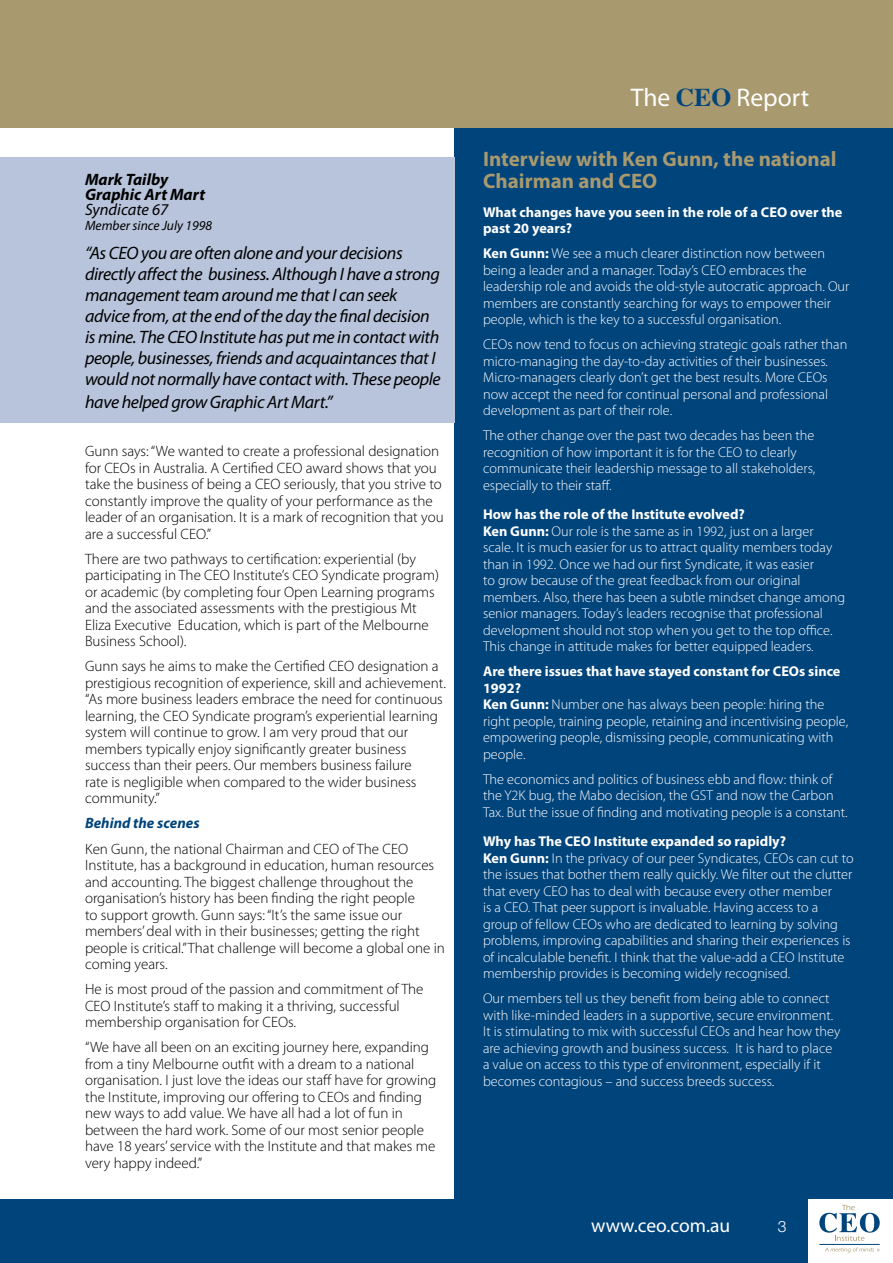
<style>
.page{position:relative;width:893px;height:1263px;background:#fff}
.page>*{position:absolute;margin:0;border:0;box-sizing:border-box;transform-origin:0 0}
.t1{font:25.5px "Myriad Pro";color:#fff}
.t2{font:700 21px/21.6px "Myriad Pro";color:#a8996e}
.t3{font:19.5px "Myriad Pro";color:#fff}
.t4{font:italic 18px/21.1px "Myriad Pro";letter-spacing:-.02em;color:#000}
.t5{font:italic 700 16.5px/15px "Myriad Pro";color:#000}
.t6{font:italic 16.5px "Myriad Pro";color:#000}
.t7{font:300 15.75px "Helvetica Neue";color:#fff}
.t8{font:300 15px/16.5px "Myriad Pro";color:#000}
.t9{font:italic 700 15px "Myriad Pro";color:#00447c}
.t10{font:300 14.25px/16.5px "Myriad Pro";color:#fff}
.t11{font:700 14.25px/16.5px "Myriad Pro";color:#fff}
.t12{font:italic 13.5px "Myriad Pro";color:#000}
.s1{font-family:"Times";font-weight:700;color:#00447c}
.s2{font-weight:700}
</style>
<div class="page">
<div style="left:454px;top:128px;width:439px;height:1071px;background:#00447c"></div>
<div style="left:0;top:1199px;width:808px;height:64px;background:#00447c"></div>
<div style="left:0;top:0;width:893px;height:128px;background:#a8996e"></div>
<svg style="left:819px;top:1205px;width:61px;height:36px"></svg>
<hr style="left:819px;top:1244px;width:61px;height:1px;background:#00447c">
<svg style="left:825px;top:1247px;width:55px;height:6px"></svg>
<div style="left:0;top:157px;width:454px;height:266px;background:#b8c4db"></div>
<p class="t5" style="left:85px;top:172px;width:122px">Mark Tailby<br>Graphic Art Mart</p>
<p class="t6" style="left:85px;top:200px;width:85px">Syndicate 67</p>
<p class="t12" style="left:85px;top:218px;width:129px">Member since July 1998</p>
<p class="t4" style="left:85px;top:243px;width:357px">“As CEO you are often alone and your decisions directly affect the business. Although I have a strong management team around me that I can seek advice from, at the end of the day the final decision is mine. The CEO Institute has put me in contact with people, businesses, friends and acquaintances that I would not normally have contact with. These people have helped grow Graphic Art Mart.”</p>
<p class="t8" style="left:85px;top:443px;width:360px">Gunn says: “We wanted to create a professional designation for CEOs in Australia. A Certified CEO award shows that you take the business of being a CEO seriously, that you strive to constantly improve the quality of your performance as the leader of an organisation. It is a mark of recognition that you are a successful CEO.”</p>
<p class="t8" style="left:85px;top:551px;width:355px">There are two pathways to certification: experiential (by participating in The CEO Institute’s CEO Syndicate program) or academic (by completing four Open Learning programs and the associated assessments with the prestigious Mt Eliza Executive Education, which is part of the Melbourne Business School).</p>
<p class="t8" style="left:85px;top:658px;width:362px">Gunn says he aims to make the Certified CEO designation a prestigious recognition of experience, skill and achievement. “As more business leaders embrace the need for continuous learning, the CEO Syndicate program’s experiential learning system will continue to grow. I am very proud that our members typically enjoy significantly greater business success than their peers. Our members business failure<br>rate is negligible when compared to the wider business community.”</p>
<p class="t9" style="left:85px;top:815px;width:116px">Behind the scenes</p>
<p class="t8" style="left:85px;top:840px;width:361px">Ken Gunn, the national Chairman and CEO of The CEO Institute, has a background in education, human resources and accounting. The biggest challenge throughout the organisation’s history has been finding the right people<br>to support growth. Gunn says: “It’s the same issue our members’ deal with in their businesses; getting the right people is critical.” That challenge will become a global one in coming years.</p>
<p class="t8" style="left:85px;top:981px;width:340px">He is most proud of the passion and commitment of The<br>CEO Institute’s staff to making it a thriving, successful membership organisation for CEOs.</p>
<p class="t8" style="left:85px;top:1039px;width:353px">“We have all been on an exciting journey here, expanding from a tiny Melbourne outfit with a dream to a national organisation. I just love the ideas our staff have for growing the Institute, improving our offering to CEOs and finding new ways to add value. We have all had a lot of fun in between the hard work. Some of our most senior people have 18 years’ service with the Institute and that makes me very happy indeed.”</p>
<h1 class="t1" style="left:631px;top:83px;width:180px">The <span class="s1">CEO</span> Report</h1>
<h2 class="t2" style="left:483px;top:148px;width:355px">Interview with Ken Gunn, the national<br>Chairman and CEO</h2>
<p class="t11" style="left:483px;top:204px;width:361px">What changes have you seen in the role of a CEO over the past 20 years?</p>
<p class="t10" style="left:483px;top:246px;width:368px"><span class="s2">Ken Gunn:</span> We see a much clearer distinction now between being a leader and a manager. Today’s CEO embraces the leadership role and avoids the old-style autocratic approach. Our members are constantly searching for ways to empower their people, which is the key to a successful organisation.</p>
<p class="t10" style="left:483px;top:337px;width:366px">CEOs now tend to focus on achieving strategic goals rather than micro-managing the day-to-day activities of their businesses.<br>Micro-managers clearly don’t get the best results. More CEOs now accept the need for continual personal and professional development as part of their role.</p>
<p class="t10" style="left:483px;top:428px;width:334px">The other change over the past two decades has been the recognition of how important it is for the CEO to clearly communicate their leadership message to all stakeholders, especially to their staff.</p>
<p class="t10" style="left:483px;top:506px;width:364px"><span class="s2">How has the role of the Institute evolved?<br>Ken Gunn:</span> Our role is the same as in 1992, just on a larger scale. It is much easier for us to attract quality members today than in 1992. Once we had our first Syndicate, it was easier<br>to grow because of the great feedback from our original members. Also, there has been a subtle mindset change among senior managers. Today’s leaders recognise that professional development should not stop when you get to the top office.<br>This change in attitude makes for better equipped leaders.</p>
<p class="t10" style="left:483px;top:663px;width:367px"><span class="s2">Are there issues that have stayed constant for CEOs since 1992?<br>Ken Gunn:</span> Number one has always been people: hiring the right people, training people, retaining and incentivising people, empowering people, dismissing people, communicating with people.</p>
<p class="t10" style="left:483px;top:771px;width:366px">The economics and politics of business ebb and flow: think of the Y2K bug, the Mabo decision, the GST and now the Carbon<br>Tax. But the issue of finding and motivating people is a constant.</p>
<p class="t10" style="left:483px;top:833px;width:372px"><span class="s2">Why has The CEO Institute expanded so rapidly?<br>Ken Gunn:</span> In the privacy of our peer Syndicates, CEOs can cut to the issues that bother them really quickly. We filter out the clutter that every CEO has to deal with because every other member<br>is a CEO. That peer support is invaluable. Having access to a group of fellow CEOs who are dedicated to learning by solving problems, improving capabilities and sharing their experiences is of incalculable benefit. I think that the value-add a CEO Institute membership provides is becoming widely recognised.</p>
<p class="t10" style="left:483px;top:990px;width:359px">Our members tell us they benefit from being able to connect with like-minded leaders in a supportive, secure environment.<br>It is stimulating to mix with successful CEOs and hear how they are achieving growth and business success. It is hard to place a value on access to this type of environment, especially if it becomes contagious – and success breeds success.</p>
<h3 class="t3" style="left:591px;top:1215px;width:141px">www.ceo.com.au</h3>
<p class="t7" style="left:778px;top:1217px;width:10px">3</p>
</div>
